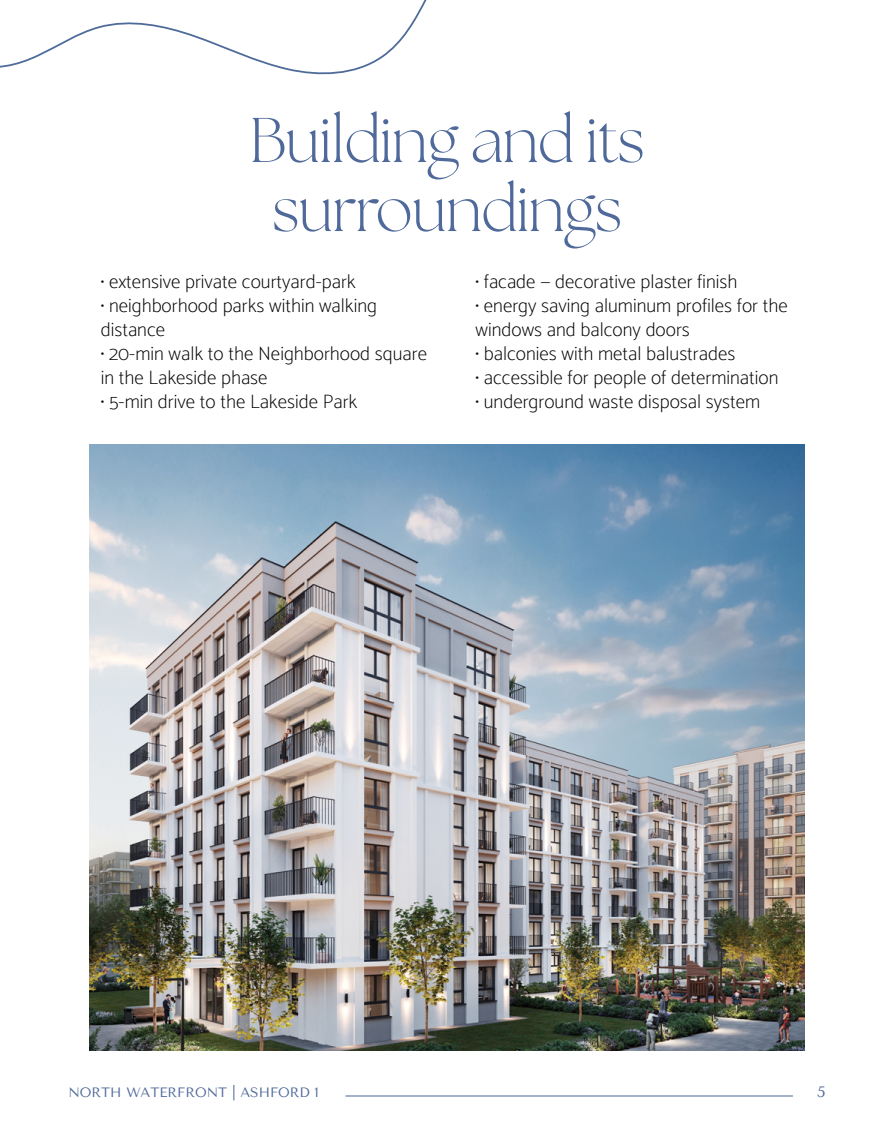
<style>
.page{position:relative;width:894px;height:1148px;background:#fff}
.page>*{position:absolute;margin:0;border:0;box-sizing:border-box;transform-origin:0 0}
.t1{font:300 63px/69px "The Seasons";letter-spacing:-.02em;color:#4f6a9a;text-align:center}
.t2{font:100 19.5px/24px "Catamaran";color:#000}
.t3{font:15px "Tenor Sans";color:#506a9a}
.t4{font:13.5px "Tenor Sans";color:#506a9a}
</style>
<div class="page">
<img style="left:89px;top:445px;width:716px;height:605px">
<hr style="left:346px;top:1095px;width:447px;height:1px;background:#506a9a">
<svg style="left:0;top:0;width:427px;height:75px"></svg>
<h1 class="t1" style="left:249px;top:105px;width:397px">Building and its surroundings</h1>
<p class="t2" style="left:101px;top:269px;width:256px">• extensive private courtyard-park</p>
<p class="t2" style="left:101px;top:293px;width:278px">• neighborhood parks within walking distance</p>
<p class="t2" style="left:101px;top:341px;width:328px">• 20-min walk to the Neighborhood square in the Lakeside phase</p>
<p class="t2" style="left:101px;top:389px;width:258px">• 5-min drive to the Lakeside Park</p>
<p class="t2" style="left:476px;top:269px;width:263px">• facade — decorative plaster finish</p>
<p class="t2" style="left:476px;top:293px;width:314px">• energy saving aluminum profiles for the windows and balcony doors</p>
<p class="t2" style="left:476px;top:341px;width:261px">• balconies with metal balustrades</p>
<p class="t2" style="left:476px;top:365px;width:304px">• accessible for people of determination</p>
<p class="t2" style="left:476px;top:389px;width:286px">• underground waste disposal system</p>
<p class="t4" style="left:68px;top:1084px;width:252px">NORTH WATERFRONT | ASHFORD 1</p>
<p class="t3" style="left:817px;top:1082px;width:10px">5</p>
</div>
